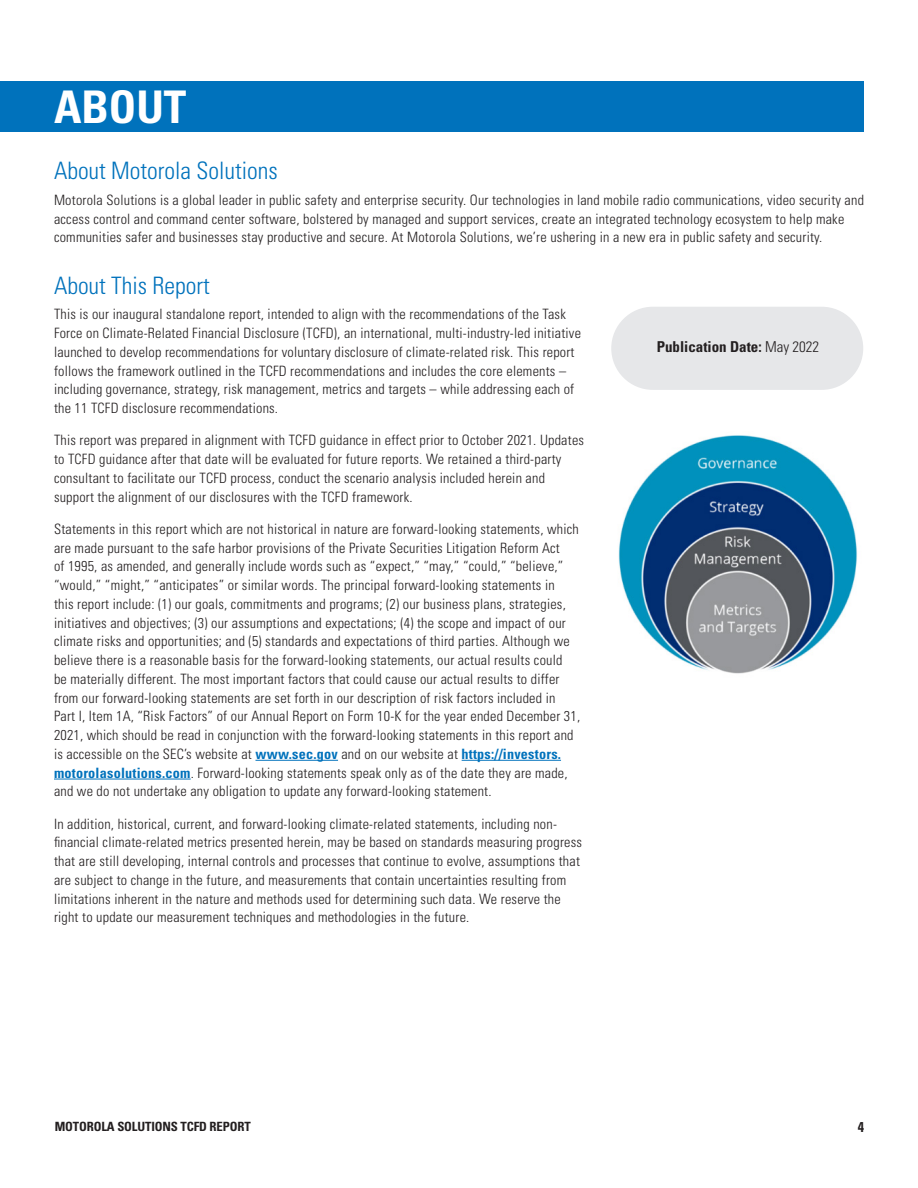
<style>
.page{position:relative;width:918px;height:1188px;background:#fff}
.page>*{position:absolute;margin:0;border:0;box-sizing:border-box;transform-origin:0 0}
.Header_Bar{font:700 condensed 45px "Univers LT Std";color:#fff}
.Header_2{font:300 condensed 24px "Univers LT Std";color:#0072bc}
.Header_1{font:700 condensed 15px "Univers LT Std";color:#231f20}
.Body_Copy_Main{font:300 condensed 14.25px/18.8px "Univers LT Std";letter-spacing:.015em;color:#231f20}
.t1{font:700 condensed 14.25px "Univers LT Std";color:#231f20}
.t2{font:700 condensed 12.75px "Univers LT Std";letter-spacing:-.01em;color:#231f20}
.s1{font-weight:700;color:#0072bc}
.s2{font-weight:300}
</style>
<div class="page">
<div style="left:611px;top:307px;width:252px;height:83px;background:#e6e7e9;border-radius:42px"></div>
<div style="left:0;top:81px;width:864px;height:51px;background:#0072bc"></div>
<hr style="left:255px;top:760px;width:83px;height:1px;background:#0072bc">
<hr style="left:462px;top:760px;width:99px;height:1px;background:#0072bc">
<hr style="left:54px;top:779px;width:137px;height:1px;background:#0072bc">
<img style="left:618px;top:435px;width:239px;height:239px">
<p class="Header_Bar" style="left:54px;top:79px;width:134px">ABOUT</p>
<p class="Header_2" style="left:54px;top:157px;width:225px">About Motorola Solutions</p>
<p class="Body_Copy_Main" style="left:54px;top:190px;width:812px">Motorola Solutions is a global leader in public safety and enterprise security. Our technologies in land mobile radio communications, video security and access control and command center software, bolstered by managed and support services, create an integrated technology ecosystem to help make communities safer and businesses stay productive and secure. At Motorola Solutions, we’re ushering in a new era in public safety and security.</p>
<p class="Header_2" style="left:54px;top:271px;width:157px">About This Report</p>
<p class="Body_Copy_Main" style="left:54px;top:305px;width:529px">This is our inaugural standalone report, intended to align with the recommendations of the Task Force on Climate-Related Financial Disclosure (TCFD), an international, multi-industry-led initiative launched to develop recommendations for voluntary disclosure of climate-related risk. This report follows the framework outlined in the TCFD recommendations and includes the core elements – including governance, strategy, risk management, metrics and targets – while addressing each of the 11 TCFD disclosure recommendations.</p>
<p class="Body_Copy_Main" style="left:54px;top:431px;width:532px">This report was prepared in alignment with TCFD guidance in effect prior to October 2021. Updates to TCFD guidance after that date will be evaluated for future reports. We retained a third-party consultant to facilitate our TCFD process, conduct the scenario analysis included herein and support the alignment of our disclosures with the TCFD framework.</p>
<p class="Body_Copy_Main" style="left:54px;top:519px;width:528px">Statements in this report which are not historical in nature are forward-looking statements, which are made pursuant to the safe harbor provisions of the Private Securities Litigation Reform Act<br>of 1995, as amended, and generally include words such as “expect,” “may,” “could,” “believe,” “would,” “might,” “anticipates” or similar words. The principal forward-looking statements in<br>this report include: (1) our goals, commitments and programs; (2) our business plans, strategies, initiatives and objectives; (3) our assumptions and expectations; (4) the scope and impact of our climate risks and opportunities; and (5) standards and expectations of third parties. Although we believe there is a reasonable basis for the forward-looking statements, our actual results could<br>be materially different. The most important factors that could cause our actual results to differ from our forward-looking statements are set forth in our description of risk factors included in Part I, Item 1A, “Risk Factors” of our Annual Report on Form 10-K for the year ended December 31, 2021, which should be read in conjunction with the forward-looking statements in this report and is accessible on the SEC’s website at <span class="s1">www.sec.gov</span> and on our website at <span class="s1">https://investors. motorolasolutions.com</span>. Forward-looking statements speak only as of the date they are made, and we do not undertake any obligation to update any forward-looking statement.</p>
<p class="Body_Copy_Main" style="left:54px;top:814px;width:530px">In addition, historical, current, and forward-looking climate-related statements, including non&shy;financial climate-related metrics presented herein, may be based on standards measuring progress that are still developing, internal controls and processes that continue to evolve, assumptions that are subject to change in the future, and measurements that contain uncertainties resulting from limitations inherent in the nature and methods used for determining such data. We reserve the right to update our measurement techniques and methodologies in the future.</p>
<p class="Header_1" style="left:657px;top:338px;width:164px">Publication Date: <span class="s2">May 2022</span></p>
<p class="t2" style="left:55px;top:1119px;width:198px">MOTOROLA SOLUTIONS TCFD REPORT</p>
<p class="t1" style="left:858px;top:1119px;width:8px">4</p>
</div>
